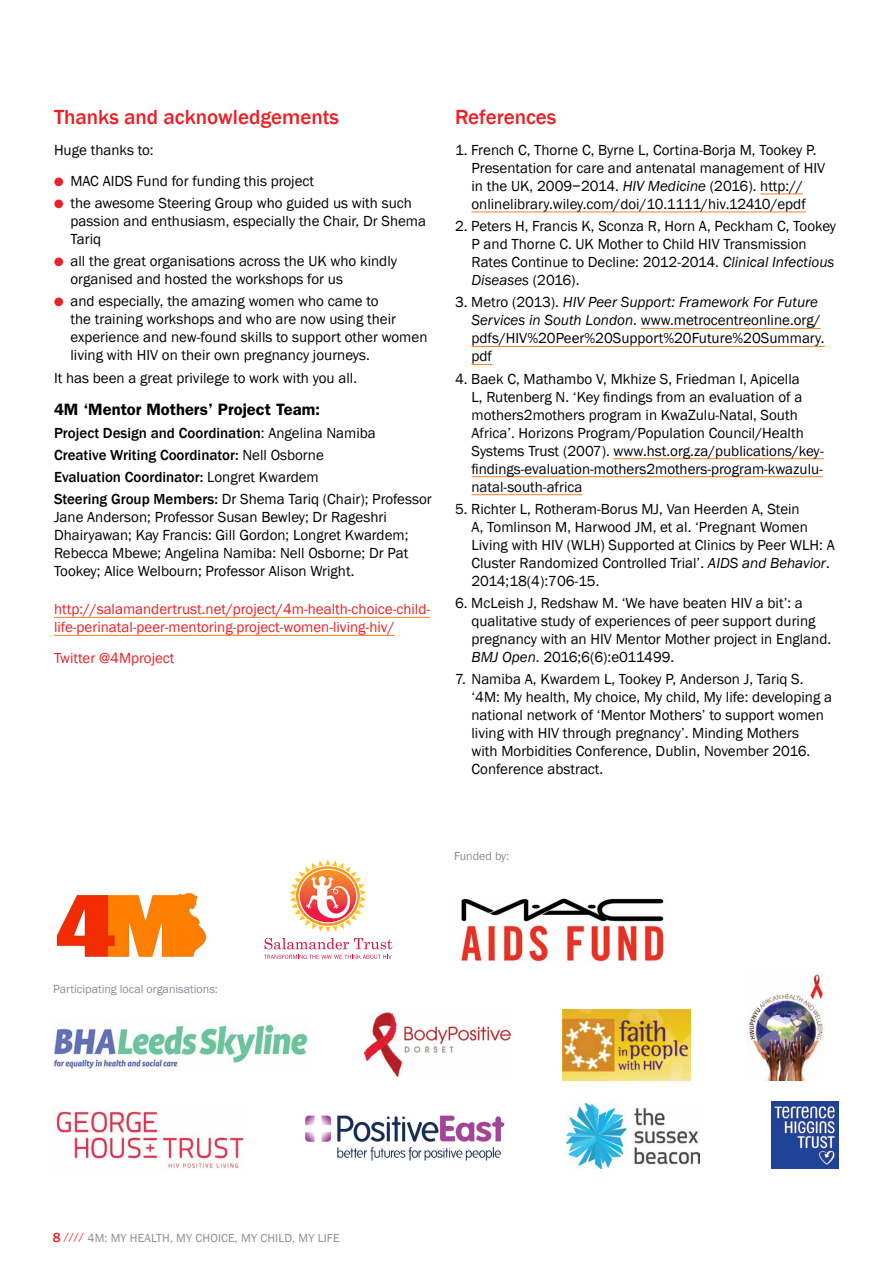
<style>
.page{position:relative;width:893px;height:1263px;background:#fff}
.page>*{position:absolute;margin:0;border:0;box-sizing:border-box;transform-origin:0 0}
.t1{font:500 21px "Franklin Gothic";color:#ed1e24}
.t2{font:600 16.5px "Franklin Gothic";color:#000}
.t3{font:15px/18px "Franklin Gothic";color:#000}
.t4{font:500 15px/22.2px "Franklin Gothic";color:#000}
.t5{font:15px/18px "Franklin Gothic";color:#ed1e24}
.t6{font:12px "Franklin Gothic";letter-spacing:.01em;color:#8b8c94}
.s1{color:#ed1e24}
.s2{font-weight:400}
.s3{font-style:italic}
.s4{font-weight:500;font-size:13.5px;color:#ed1e24}
.s5{font-weight:500;font-size:10.5px;color:#ed1e24}
</style>
<div class="page">
<hr style="left:760px;top:194px;width:43px;height:1px;background:#f58020">
<hr style="left:471px;top:212px;width:335px;height:1px;background:#f58020">
<hr style="left:641px;top:328px;width:180px;height:1px;background:#f58020">
<hr style="left:471px;top:346px;width:354px;height:1px;background:#f58020">
<svg style="left:471px;top:364px;width:21px;height:1px"></svg>
<hr style="left:614px;top:458px;width:210px;height:1px;background:#f58020">
<hr style="left:471px;top:476px;width:352px;height:1px;background:#f58020">
<hr style="left:471px;top:494px;width:111px;height:1px;background:#f58020">
<hr style="left:54px;top:617px;width:376px;height:1px;background:#f58020">
<hr style="left:54px;top:635px;width:340px;height:1px;background:#f58020">
<img style="left:53px;top:1021px;width:255px;height:49px">
<img style="left:364px;top:1012px;width:146px;height:65px">
<img style="left:563px;top:1010px;width:127px;height:70px">
<img style="left:53px;top:1108px;width:191px;height:61px">
<img style="left:747px;top:972px;width:76px;height:108px">
<img style="left:305px;top:1115px;width:200px;height:46px">
<img style="left:566px;top:1103px;width:133px;height:65px">
<img style="left:771px;top:1101px;width:67px;height:67px">
<img style="left:460px;top:898px;width:204px;height:65px">
<svg style="left:265px;top:938px;width:127px;height:11px"></svg>
<svg style="left:264px;top:955px;width:128px;height:4px"></svg>
<svg style="left:289px;top:860px;width:77px;height:72px"></svg>
<img style="left:56px;top:892px;width:151px;height:65px">
<h1 class="t1" style="left:54px;top:104px;width:287px">Thanks and acknowledgements</h1>
<p class="t3" style="left:54px;top:141px;width:101px">H uge thanks to:</p>
<p class="t3" style="left:54px;top:172px;width:262px"><span class="s1">●</span> MAC AIDS Fund for funding this project</p>
<p class="t3" style="left:70px;top:194px;width:357px;text-indent:-16px"><span class="s1">●</span> the awesome Steering Group who guided us with such passion and enthusiasm, especially the Chair, Dr Shema<br>Tariq</p>
<p class="t3" style="left:70px;top:252px;width:328px;text-indent:-16px"><span class="s1">●</span> all the great organisations across the UK who kindly organised and hosted the workshops for us</p>
<p class="t3" style="left:70px;top:293px;width:358px;text-indent:-16px"><span class="s1">●</span> and especially, the amazing women who came to<br>the training workshops and who are now using their experience and new-found skills to support other women living with HIV on their own pregnancy journeys.</p>
<p class="t3" style="left:54px;top:369px;width:305px">It has been a great privilege to work with you all.</p>
<p class="t2" style="left:54px;top:400px;width:268px">4M ‘Mentor Mothers’ Project Team:</p>
<p class="t4" style="left:54px;top:422px;width:379px">Project Design and Coordination<span class="s2">: Angelina Namiba </span>Creative Writing Coordinator: <span class="s2">Nell Osborne<br></span>Evaluation Coordinator: <span class="s2">Longret Kwardem<br></span>Steering Group Members: <span class="s2">Dr Shema Tariq (Chair); Professor</span></p>
<p class="t3" style="left:54px;top:509px;width:356px">Jane Anderson; Professor Susan Bewley; Dr Rageshri Dhairyawan; Kay Francis: Gill Gordon; Longret Kwardem; Rebecca Mbewe; Angelina Namiba: Nell Osborne; Dr Pat Tookey; Alice Welbourn; Professor Alison Wright.</p>
<p class="t5" style="left:54px;top:601px;width:378px">http://salamandertrust.net/project/4m-health-choice-child&shy;life-perinatal-peer-mentoring-project-women-living-hiv/</p>
<p class="t5" style="left:54px;top:649px;width:122px">Twitter @4Mproject</p>
<h1 class="t1" style="left:455px;top:104px;width:103px">References</h1>
<p class="t3" style="left:471px;top:141px;width:355px;text-indent:-16px">1. French C, Thorne C, Byrne L, Cortina-Borja M, Tookey P.<br>Presentation for care and antenatal management of HIV in the UK, 2009−2014. <span class="s3">HIV Medicine</span> (2016). http:// onlinelibrary.wiley.com/doi/10.1111/hiv.12410/epdf</p>
<p class="t3" style="left:471px;top:217px;width:366px;text-indent:-17px">2. Peters H , Francis K, Sconza R, H orn A, Peckham C, Tookey P and Thorne C. UK Mother to Child HIV Transmission Rates Continue to Decline: 2012-2014. <span class="s3">Clinical Infectious Diseases</span> (2016).</p>
<p class="t3" style="left:471px;top:294px;width:355px;text-indent:-16px">3. Metro (2013). <span class="s3">HIV Peer Support: Framework For Future Services in South London</span>. www.metrocentreonline.org/ pdfs/HIV%20Peer%20Support%20Future%20Summary. pdf</p>
<p class="t3" style="left:471px;top:370px;width:354px;text-indent:-16px">4. Baek C, Mathambo V, Mkhize S, Friedman I , Apicella<br>L, Rutenberg N. ‘Key findings from an evaluation of a mothers2mothers program in KwaZulu-Natal, South Africa’. Horizons Program/Population Council/Health Systems Trust (2007). www.hst.org.za/publications/key&shy;findings-evaluation-mothers2mothers-program-kwazulu&shy;natal-south-africa</p>
<p class="t3" style="left:471px;top:500px;width:365px;text-indent:-16px">5. Richter L, Rotheram-Borus MJ, Van Heerden A, Stein<br>A, Tomlinson M, Harwood JM, et al. ‘Pregnant Women Living with HIV (WLH ) Supported at Clinics by Peer WLH : A Cluster Randomized Controlled Trial’. <span class="s3">AIDS and Behavior</span>.<br>2014;18(4):706-15.</p>
<p class="t3" style="left:471px;top:594px;width:361px;text-indent:-16px">6. McLeish J, Redshaw M. ‘We have beaten HIV a bit’: a qualitative study of experiences of peer support during pregnancy with an HIV Mentor Mother project in England.<br><span class="s3">BMJ Open</span>. 2016;6(6):e011499.</p>
<p class="t3" style="left:471px;top:671px;width:362px;text-indent:-16px">7. Namiba A, Kwardem L, Tookey P, Anderson J, Tariq S. ‘4M: My health, My choice, My child, My life: developing a national network of ‘Mentor Mothers’ to support women living with HIV through pregnancy’. Minding Mothers<br>with Morbidities Conference, Dublin, November 2016.<br>Conference abstract.</p>
<p class="t6" style="left:454px;top:848px;width:57px">Funded by:</p>
<p class="t6" style="left:53px;top:981px;width:166px">Participating local organisations:</p>
<p class="t6" style="left:53px;top:1230px;width:288px"><span class="s4">8</span> <span class="s5">////</span> 4M: My health, My choice, My child, My life</p>
</div>
